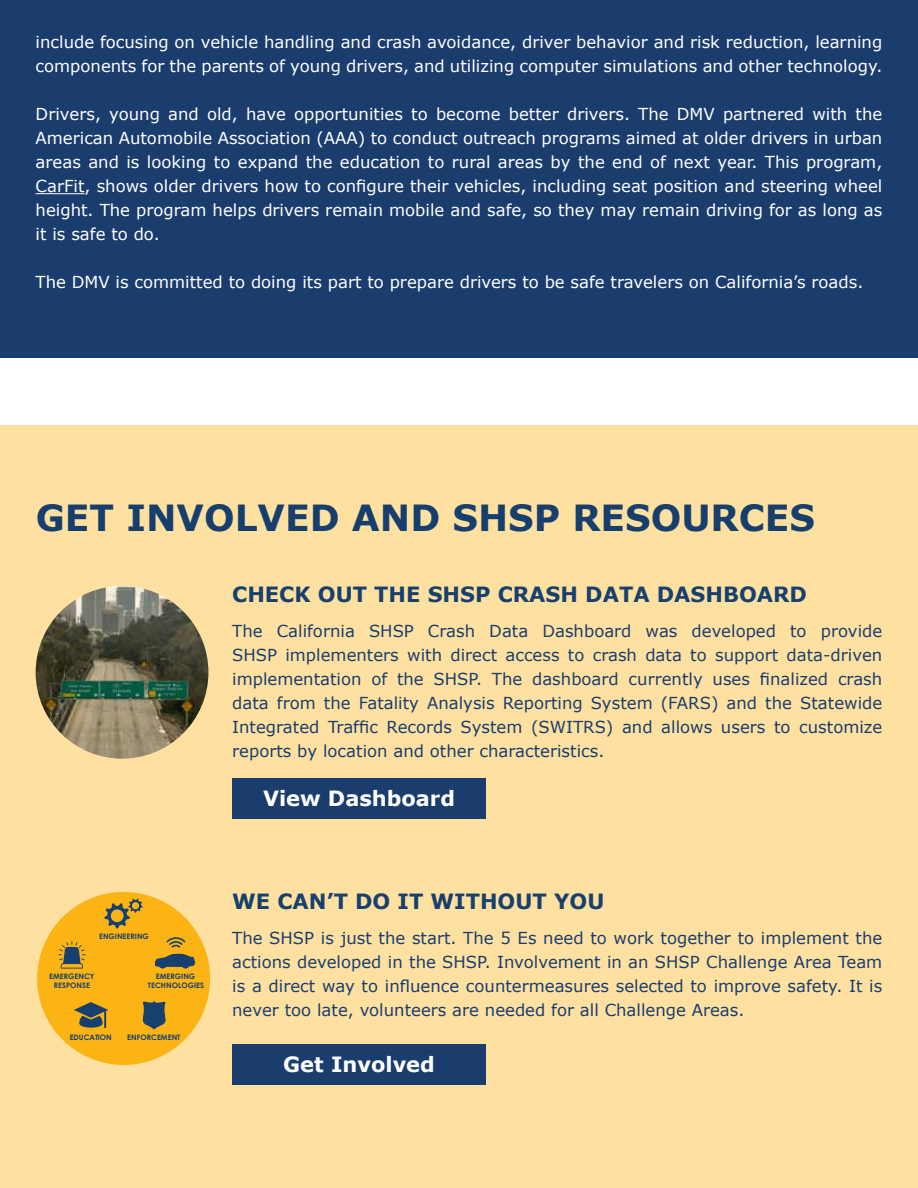
<style>
.page{position:relative;width:918px;height:1188px;background:#fff}
.page>*{position:absolute;margin:0;border:0;box-sizing:border-box;transform-origin:0 0}
.t1{font:700 36px "Verdana";color:#173f6e}
.t2{font:700 21px "Verdana";color:#17406e}
.t3{font:700 21px "Verdana";color:#fff}
.t4{font:16.5px/24px "Verdana";color:#fff}
.t5{font:16.5px/24px "Verdana";color:#1a3d6e;text-align:justify}
.t6{font:700 7.5px/9px "Century Gothic Pro";color:#17406e;text-align:center}
</style>
<div class="page">
<div style="left:0;top:0;width:918px;height:357px;background:#1a3d6e"></div>
<div style="left:0;top:425px;width:918px;height:763px;background:#fee1a1"></div>
<hr style="left:36px;top:193px;width:49px;height:1px;background:#fff">
<img style="left:36px;top:586px;width:172px;height:173px;border-radius:86px">
<div style="left:232px;top:778px;width:254px;height:41px;background:#1a3d6e"></div>
<div style="left:37px;top:892px;width:173px;height:173px;background:#fcb314;border-radius:50%"></div>
<svg style="left:104px;top:899px;width:39px;height:29px"></svg>
<svg style="left:142px;top:1001px;width:24px;height:28px"></svg>
<svg style="left:74px;top:1002px;width:34px;height:27px"></svg>
<svg style="left:155px;top:954px;width:40px;height:15px"></svg>
<svg style="left:166px;top:937px;width:20px;height:11px"></svg>
<svg style="left:58px;top:941px;width:28px;height:28px"></svg>
<div style="left:232px;top:1045px;width:254px;height:40px;background:#1a3d6e"></div>
<p class="t4" style="left:36px;top:30px;width:848px">include focusing on vehicle handling and crash avoidance, driver behavior and risk reduction, learning components for the parents of young drivers, and utilizing computer simulations and other technology.</p>
<p class="t4" style="left:36px;top:102px;width:848px;text-align:justify">Drivers, young and old, have opportunities to become better drivers. The DMV partnered with the American Automobile Association (AAA) to conduct outreach programs aimed at older drivers in urban areas and is looking to expand the education to rural areas by the end of next year. This program, CarFit, shows older drivers how to configure their vehicles, including seat position and steering wheel height. The program helps drivers remain mobile and safe, so they may remain driving for as long as it is safe to do.</p>
<p class="t4" style="left:36px;top:270px;width:829px">The DMV is committed to doing its part to prepare drivers to be safe travelers on California’s roads.</p>
<h2 class="t1" style="left:36px;top:495px;width:781px">GET INVOLVED AND SHSP RESOURCES</h2>
<h3 class="t2" style="left:232px;top:581px;width:576px">CHECK OUT THE SHSP CRASH DATA DASHBOARD</h3>
<p class="t5" style="left:232px;top:619px;width:652px">The California SHSP Crash Data Dashboard was developed to provide SHSP implementers with direct access to crash data to support data-driven implementation of the SHSP. The dashboard currently uses finalized crash data from the Fatality Analysis Reporting System (FARS) and the Statewide Integrated Traffic Records System (SWITRS) and allows users to customize reports by location and other characteristics.</p>
<p class="t3" style="left:263px;top:785px;width:194px">View Dashboard</p>
<p class="t6" style="left:99px;top:931px;width:51px">ENGINEERING</p>
<p class="t6" style="left:49px;top:972px;width:47px">EMERGENCY<br>RESPONSE</p>
<p class="t6" style="left:148px;top:972px;width:58px">EMERGING<br>TECHNOLOGIES</p>
<p class="t6" style="left:70px;top:1033px;width:44px">EDUCATION</p>
<p class="t6" style="left:127px;top:1033px;width:55px">ENFORCEMENT</p>
<h3 class="t2" style="left:232px;top:888px;width:374px">WE CAN’T DO IT WITHOUT YOU</h3>
<p class="t5" style="left:232px;top:926px;width:652px">The SHSP is just the start. The 5 Es need to work together to implement the actions developed in the SHSP. Involvement in an SHSP Challenge Area Team is a direct way to influence countermeasures selected to improve safety. It is never too late, volunteers are needed for all Challenge Areas.</p>
<p class="t3" style="left:283px;top:1051px;width:153px">Get Involved</p>
</div>
